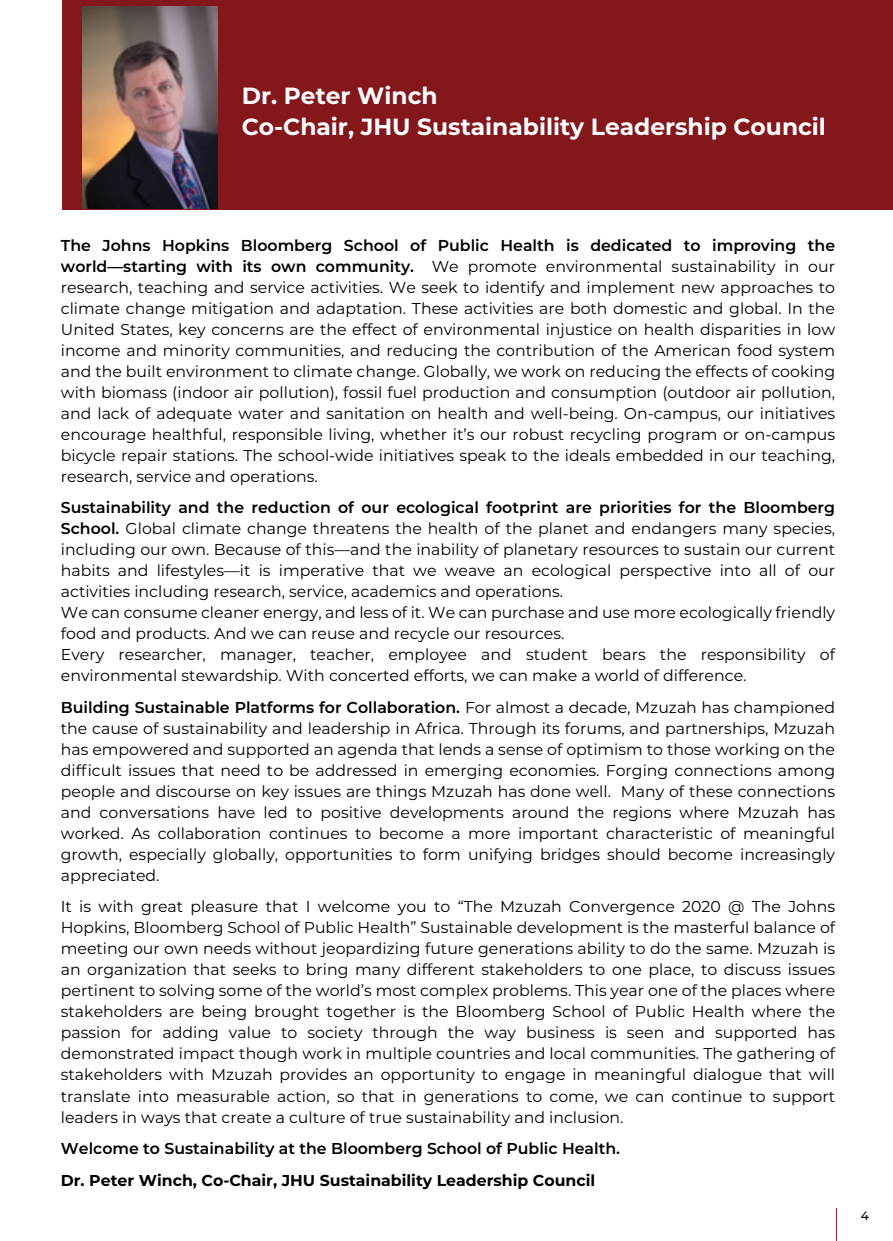
<style>
.page{position:relative;width:893px;height:1241px;background:#fff}
.page>*{position:absolute;margin:0;border:0;box-sizing:border-box;transform-origin:0 0}
.t1{font:700 23.45px/31.2px "Montserrat";color:#fff}
.t2{font:15.75px/21px "Montserrat";color:#000;text-align:justify}
.t3{font:600 15.75px "Montserrat";color:#000}
.t4{font:700 15.75px "Montserrat";color:#000}
.t5{font:500 12.25px "Montserrat";color:#000}
.s1{font-weight:600}
</style>
<div class="page">
<div style="left:63px;top:0;width:830px;height:210px;background:#84171b"></div>
<img style="left:83px;top:7px;width:134px;height:202px">
<hr style="left:836px;top:1207px;width:1px;height:33px;background:#84171b">
<h1 class="t1" style="left:242px;top:79px;width:586px">Dr. Peter Winch<br>Co-Chair, JHU Sustainability Leadership Council</h1>
<p class="t2" style="left:61px;top:234px;width:776px"><span class="s1">The Johns Hopkins Bloomberg School of Public Health is dedicated to improving the world—starting with its own community.</span> We promote environmental sustainability in our research, teaching and service activities. We seek to identify and implement new approaches to climate change mitigation and adaptation. These activities are both domestic and global. In the United States, key concerns are the effect of environmental injustice on health disparities in low income and minority communities, and reducing the contribution of the American food system and the built environment to climate change. Globally, we work on reducing the effects of cooking with biomass (indoor air pollution), fossil fuel production and consumption (outdoor air pollution, and lack of adequate water and sanitation on health and well-being. On-campus, our initiatives encourage healthful, responsible living, whether it’s our robust recycling program or on-campus bicycle repair stations. The school-wide initiatives speak to the ideals embedded in our teaching, research, service and operations.</p>
<p class="t2" style="left:61px;top:496px;width:776px;text-align:left"><span class="s1">Sustainability and the reduction of our ecological footprint are priorities for the Bloomberg School.</span> Global climate change threatens the health of the planet and endangers many species, including our own. Because of this—and the inability of planetary resources to sustain our current habits and lifestyles—it is imperative that we weave an ecological perspective into all of our activities including research, service, academics and operations.<br>We can consume cleaner energy, and less of it. We can purchase and use more ecologically friendly food and products. And we can reuse and recycle our resources.<br>Every researcher, manager, teacher, employee and student bears the responsibility of environmental stewardship. With concerted efforts, we can make a world of difference.</p>
<p class="t2" style="left:61px;top:696px;width:776px"><span class="s1">Building Sustainable Platforms for Collaboration.</span> For almost a decade, Mzuzah has championed the cause of sustainability and leadership in Africa. Through its forums, and partnerships, Mzuzah has empowered and supported an agenda that lends a sense of optimism to those working on the difficult issues that need to be addressed in emerging economies. Forging connections among people and discourse on key issues are things Mzuzah has done well. Many of these connections and conversations have led to positive developments around the regions where Mzuzah has worked. As collaboration continues to become a more important characteristic of meaningful growth, especially globally, opportunities to form unifying bridges should become increasingly appreciated.</p>
<p class="t2" style="left:61px;top:895px;width:776px">It is with great pleasure that I welcome you to “The Mzuzah Convergence 2020 @ The Johns Hopkins, Bloomberg School of Public Health” Sustainable development is the masterful balance of meeting our own needs without jeopardizing future generations ability to do the same. Mzuzah is an organization that seeks to bring many different stakeholders to one place, to discuss issues pertinent to solving some of the world’s most complex problems. This year one of the places where stakeholders are being brought together is the Bloomberg School of Public Health where the passion for adding value to society through the way business is seen and supported has demonstrated impact though work in multiple countries and local communities. The gathering of stakeholders with Mzuzah provides an opportunity to engage in meaningful dialogue that will translate into measurable action, so that in generations to come, we can continue to support leaders in ways that create a culture of true sustainability and inclusion.</p>
<p class="t3" style="left:61px;top:1136px;width:561px">Welcome to Sustainability at the Bloomberg School of Public Health.</p>
<p class="t4" style="left:61px;top:1168px;width:536px">Dr. Peter Winch, Co-Chair, JHU Sustainability Leadership Council</p>
<p class="t5" style="left:861px;top:1206px;width:10px">4</p>
</div>
